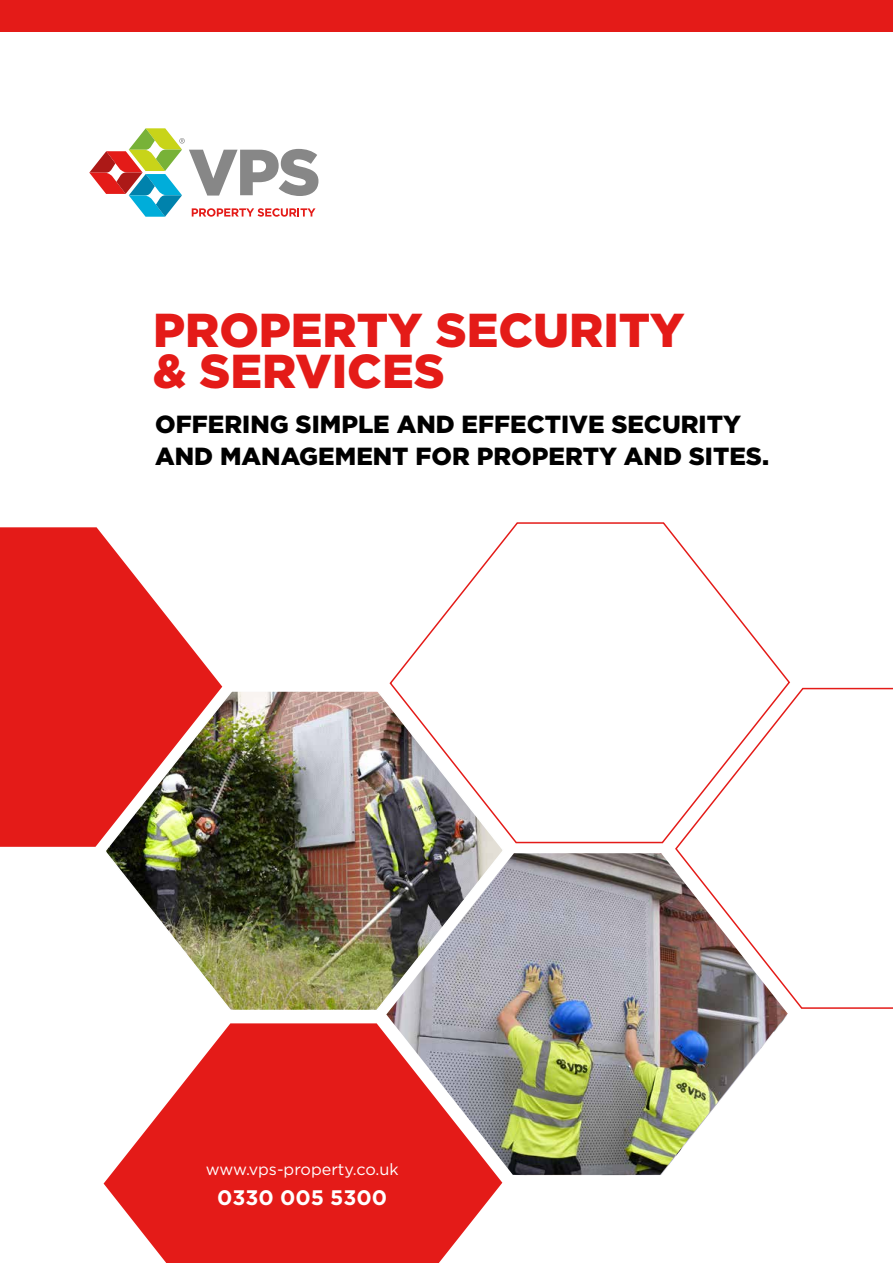
<style>
.page{position:relative;width:893px;height:1263px;background:#fff}
.page>*{position:absolute;margin:0;border:0;box-sizing:border-box;transform-origin:0 0}
.t1{font:900 47.55px/40.8px "Gotham";color:#e41b18}
.t2{font:900 24.75px/31.5px "Gotham";color:#000}
.t3{font:700 21px "Gotham";color:#fff}
.t4{font:16.2px "Gotham";color:#fff}
</style>
<div class="page">
<svg style="left:389px;top:522px;width:401px;height:322px"></svg>
<svg style="left:674px;top:686px;width:219px;height:323px"></svg>
<img style="left:106px;top:689px;width:399px;height:321px">
<svg style="left:104px;top:1023px;width:398px;height:240px;fill:#e41b18"></svg>
<svg style="left:0;top:527px;width:222px;height:320px;fill:#e41b18"></svg>
<svg style="left:89px;top:128px;width:229px;height:89px"></svg>
<img style="left:386px;top:853px;width:402px;height:322px">
<div style="left:0;top:0;width:893px;height:31px;background:#e41b18"></div>
<h1 class="t1" style="left:153px;top:310px;width:533px">PROPERTY SECURITY &amp; SERVICES</h1>
<p class="t2" style="left:155px;top:409px;width:615px">OFFERING SIMPLE AND EFFECTIVE SECURITY<br>AND MANAGEMENT FOR PROPERTY AND SITES.</p>
<p class="t4" style="left:206px;top:1158px;width:194px">www.vps-property.co.uk</p>
<p class="t3" style="left:217px;top:1183px;width:171px">0330 005 5300</p>
</div>
